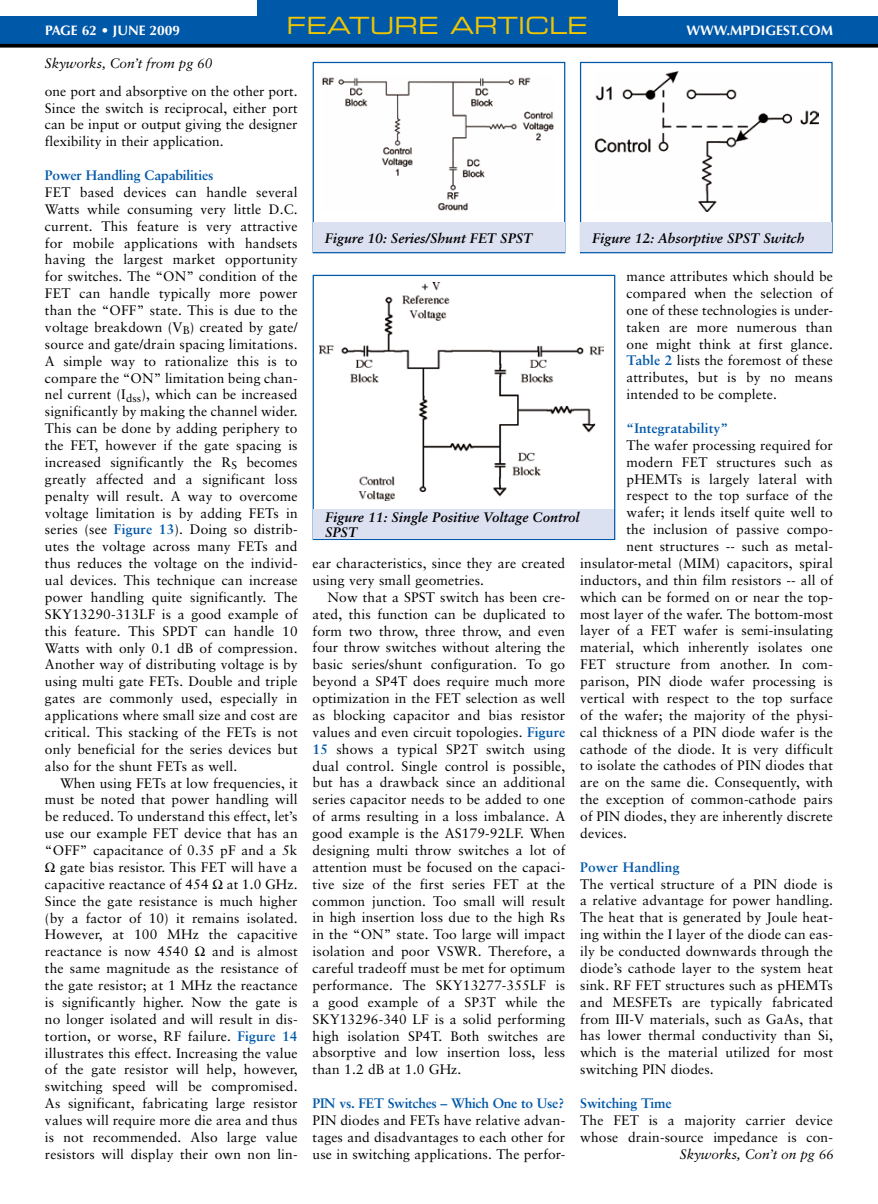
<style>
.page{position:relative;width:878px;height:1204px;background:#fff}
.page>*{position:absolute;margin:0;border:0;box-sizing:border-box;transform-origin:0 0}
.t1{font:23.75px "Eurostile Extended Two";color:#f0c601}
.t2{font:13.75px/16.9px "Sabon";letter-spacing:.01em;color:#000;text-align:justify}
.t3{font:italic 700 13.75px/15px "Sabon";color:#000}
.t4{font:700 13.75px "Sabon";letter-spacing:-.01em;color:#0058a9}
.t5{font:italic 13.75px "Sabon";letter-spacing:-.01em;color:#000}
.t6{font:700 13.75px "Optima";color:#fff}
.t7{font:700 13.75px "Sabon";letter-spacing:.01em;color:#0058a9}
.s1{font-weight:700;color:#0058a9}
</style>
<div class="page">
<div style="left:0;top:17px;width:878px;height:27px;background:#0058a9"></div>
<svg style="left:0;top:44px;width:878px;height:4px;background:#1a1a1a"></svg>
<div style="left:257px;top:0;width:360px;height:35px;background:#0058a9"></div>
<img style="left:322px;top:77px;width:232px;height:134px">
<div style="left:312px;top:62px;width:253px;height:191px;border:1px solid #0058a9"></div>
<div style="left:313px;top:222px;width:251px;height:30px;background:#dce1f2"></div>
<img style="left:319px;top:283px;width:284px;height:218px">
<div style="left:312px;top:275px;width:303px;height:265px;border:1px solid #0058a9"></div>
<div style="left:314px;top:509px;width:300px;height:30px;background:#dce1f2"></div>
<img style="left:594px;top:71px;width:224px;height:141px">
<div style="left:580px;top:62px;width:252px;height:191px;border:1px solid #0058a9"></div>
<div style="left:580px;top:222px;width:251px;height:30px;background:#dce1f2"></div>
<p class="t6" style="left:45px;top:22px;width:137px">PAGE 62 • JUNE 2009</p>
<h1 class="t1" style="left:286px;top:10px;width:303px">FEATURE ARTICLE</h1>
<p class="t6" style="left:686px;top:22px;width:148px">WWW.MPDIGEST.COM</p>
<p class="t5" style="left:45px;top:56px;width:169px">Skyworks, Con’t from pg 60</p>
<p class="t2" style="left:45px;top:82px;width:254px">one port and absorptive on the other port.<br>Since the switch is reciprocal, either port can be input or output giving the designer flexibility in their application.</p>
<p class="t4" style="left:45px;top:167px;width:170px">Power Handling Capabilities</p>
<p class="t2" style="left:45px;top:184px;width:254px">FET based devices can handle several Watts while consuming very little D.C. current. This feature is very attractive for mobile applications with handsets having the largest market opportunity for switches. The “ON” condition of the FET can handle typically more power than the “OFF” state. This is due to the voltage breakdown (V<sub>B</sub>) created by gate/ source and gate/drain spacing limitations.<br>A simple way to rationalize this is to compare the “ON” limitation being chan&shy;nel current (I<sub>dss</sub>), which can be increased significantly by making the channel wider.<br>This can be done by adding periphery to the FET, however if the gate spacing is increased significantly the R<sub>S</sub> becomes greatly affected and a significant loss penalty will result. A way to overcome voltage limitation is by adding FETs in series (see <span class="s1">Figure 13</span>). Doing so distrib&shy;utes the voltage across many FETs and thus reduces the voltage on the individ&shy;ual devices. This technique can increase power handling quite significantly. The SKY13290-313LF is a good example of this feature. This SPDT can handle 10<br>Watts with only 0.1 dB of compression.<br>Another way of distributing voltage is by using multi gate FETs. Double and triple gates are commonly used, especially in applications where small size and cost are critical. This stacking of the FETs is not only beneficial for the series devices but also for the shunt FETs as well.</p>
<p class="t2" style="left:60px;top:774px;width:239px">When using FETs at low frequencies, it</p>
<p class="t2" style="left:45px;top:791px;width:254px">must be noted that power handling will</p>
<p class="t2" style="left:45px;top:808px;width:254px">be reduced. To understand this effect, let’s</p>
<p class="t2" style="left:45px;top:825px;width:254px">use our example FET device that has an</p>
<p class="t2" style="left:45px;top:842px;width:254px">“OFF” capacitance of 0.35 pF and a 5k</p>
<p class="t2" style="left:60px;top:858px;width:239px">gate bias resistor. This FET will have a</p>
<p class="t2" style="left:45px;top:875px;width:165px">capacitive reactance of 454</p>
<p class="t2" style="left:45px;top:875px;width:254px;text-indent:182px">at 1.0 GHz.<br>Since the gate resistance is much higher (by a factor of 10) it remains isolated.<br>However, at 100 MHz the capacitive reactance is now 4540</p>
<p class="t2" style="left:45px;top:943px;width:254px;text-indent:167px">and is almost the same magnitude as the resistance of the gate resistor; at 1 MHz the reactance is significantly higher. Now the gate is no longer isolated and will result in dis&shy;tortion, or worse, RF failure. <span class="s1">Figure 14 </span>illustrates this effect. Increasing the value of the gate resistor will help, however, switching speed will be compromised.<br>As significant, fabricating large resistor values will require more die area and thus is not recommended. Also large value resistors will display their own non lin-</p>
<p class="t3" style="left:325px;top:230px;width:209px">Figure 10: Series/Shunt FET SPST</p>
<p class="t3" style="left:592px;top:230px;width:214px">Figure 12: Absorptive SPST Switch</p>
<p class="t2" style="left:626px;top:268px;width:208px">mance attributes which should be compared when the selection of one of these technologies is under&shy;taken are more numerous than one might think at first glance.<br><span class="s1">Table 2</span> lists the foremost of these attributes, but is by no means intended to be complete.</p>
<p class="t7" style="left:626px;top:420px;width:103px">“Integratability”</p>
<p class="t2" style="left:626px;top:436px;width:208px">The wafer processing required for</p>
<p class="t2" style="left:626px;top:453px;width:208px">modern FET structures such as</p>
<p class="t2" style="left:626px;top:470px;width:208px">pHEMTs is largely lateral with</p>
<p class="t2" style="left:626px;top:487px;width:208px">respect to the top surface of the</p>
<p class="t2" style="left:626px;top:504px;width:208px">wafer; it lends itself quite well to</p>
<p class="t2" style="left:626px;top:521px;width:208px">the inclusion of passive compo-</p>
<p class="t2" style="left:626px;top:538px;width:208px">nent structures -- such as metal-</p>
<p class="t2" style="left:580px;top:554px;width:254px">insulator-metal (MIM) capacitors, spiral</p>
<p class="t2" style="left:580px;top:571px;width:254px">inductors, and thin film resistors -- all of</p>
<p class="t2" style="left:580px;top:588px;width:254px">which can be formed on or near the top-</p>
<p class="t2" style="left:580px;top:605px;width:254px">most layer of the wafer. The bottom-most</p>
<p class="t2" style="left:580px;top:622px;width:254px">layer of a FET wafer is semi-insulating</p>
<p class="t2" style="left:580px;top:639px;width:254px">material, which inherently isolates one</p>
<p class="t2" style="left:580px;top:656px;width:254px">FET structure from another. In com-</p>
<p class="t2" style="left:580px;top:673px;width:254px">parison, PIN diode wafer processing is</p>
<p class="t2" style="left:580px;top:689px;width:254px">vertical with respect to the top surface</p>
<p class="t2" style="left:580px;top:706px;width:254px">of the wafer; the majority of the physi-</p>
<p class="t2" style="left:580px;top:723px;width:254px">cal thickness of a PIN diode wafer is the</p>
<p class="t2" style="left:580px;top:740px;width:254px">cathode of the diode. It is very difficult</p>
<p class="t2" style="left:580px;top:757px;width:254px">to isolate the cathodes of PIN diodes that</p>
<p class="t2" style="left:580px;top:774px;width:254px">are on the same die. Consequently, with</p>
<p class="t2" style="left:580px;top:791px;width:254px">the exception of common-cathode pairs</p>
<p class="t2" style="left:580px;top:808px;width:254px">of PIN diodes, they are inherently discrete</p>
<p class="t2" style="left:580px;top:824px;width:48px">devices.</p>
<p class="t7" style="left:580px;top:858px;width:101px">Power Handling</p>
<p class="t2" style="left:580px;top:875px;width:254px">The vertical structure of a PIN diode is a relative advantage for power handling.<br>The heat that is generated by Joule heat&shy;ing within the I layer of the diode can eas&shy;ily be conducted downwards through the diode’s cathode layer to the system heat sink. RF FET structures such as pHEMTs and MESFETs are typically fabricated from III-V materials, such as GaAs, that has lower thermal conductivity than Si, which is the material utilized for most switching PIN diodes.</p>
<p class="t4" style="left:580px;top:1094px;width:93px">Switching Time</p>
<p class="t2" style="left:580px;top:1111px;width:254px">The FET is a majority carrier device whose drain-source impedance is con-</p>
<p class="t3" style="left:325px;top:509px;width:256px">Figure 11: Single Positive Voltage Control<br>SPST</p>
<p class="t2" style="left:312px;top:555px;width:254px">ear characteristics, since they are created using very small geometries.</p>
<p class="t2" style="left:312px;top:588px;width:254px;text-indent:15px">Now that a SPST switch has been cre&shy;ated, this function can be duplicated to form two throw, three throw, and even four throw switches without altering the basic series/shunt configuration. To go beyond a SP4T does require much more optimization in the FET selection as well as blocking capacitor and bias resistor values and even circuit topologies. <span class="s1">Figure 15</span> shows a typical SP2T switch using dual control. Single control is possible, but has a drawback since an additional series capacitor needs to be added to one of arms resulting in a loss imbalance. A good example is the AS179-92LF. When designing multi throw switches a lot of attention must be focused on the capaci&shy;tive size of the first series FET at the common junction. Too small will result in high insertion loss due to the high Rs in the “ON” state. Too large will impact isolation and poor VSWR. Therefore, a careful tradeoff must be met for optimum performance. The SKY13277-355LF is a good example of a SP3T while the SKY13296-340 LF is a solid performing high isolation SP4T. Both switches are absorptive and low insertion loss, less than 1.2 dB at 1.0 GHz.</p>
<p class="t4" style="left:312px;top:1095px;width:253px">PIN vs. FET Switches – Which One to Use?</p>
<p class="t2" style="left:312px;top:1111px;width:254px">PIN diodes and FETs have relative advan&shy;tages and disadvantages to each other for use in switching applications. The perfor-</p>
<p class="t5" style="left:680px;top:1146px;width:155px">Skyworks, Con’t on pg 66</p>
</div>
